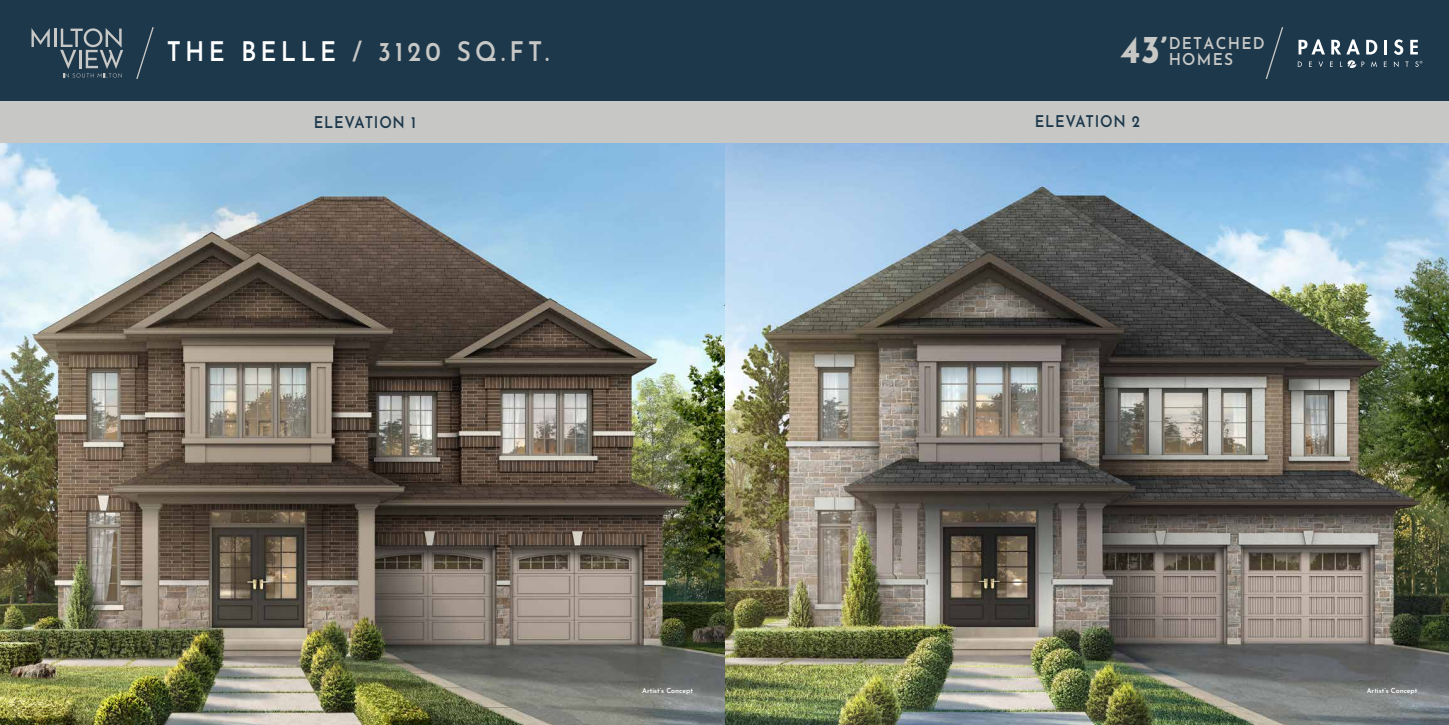
<style>
.page{position:relative;width:1449px;height:725px;background:#fff}
.page>*{position:absolute;margin:0;border:0;box-sizing:border-box;transform-origin:0 0}
.t1{font:700 39.2px "Josefin Sans";color:#c7c8c6;scale:.95 1}
.t2{font:600 27.21px "Josefin Sans";letter-spacing:.17em;color:#c7c8c6;scale:.9 1}
.t3{font:600 16.45px "Josefin Sans";letter-spacing:.08em;color:#c7c8c6;scale:.95 1}
.t4{font:600 16.28px "Josefin Sans";letter-spacing:.05em;color:#1d384b;scale:.9 1}
.t5{font:600 7px "Josefin Sans";color:#fff}
.s1{color:#fff}
</style>
<div class="page">
<div style="left:0;top:0;width:1449px;height:101px;background:#1d384b"></div>
<img style="left:0;top:142px;width:1449px;height:582px">
<div style="left:0;top:101px;width:1449px;height:41px;background:#c7c8c6"></div>
<svg style="left:32px;top:28px;width:18px;height:19px"></svg>
<hr style="left:54px;top:29px;width:3px;height:18px;background:#c7c8c6">
<svg style="left:60px;top:28px;width:63px;height:50px"></svg>
<svg style="left:1265px;top:27px;width:18px;height:52px"></svg>
<svg style="left:1299px;top:39px;width:26px;height:15px"></svg>
<svg style="left:1331px;top:39px;width:29px;height:15px"></svg>
<svg style="left:1366px;top:40px;width:11px;height:14px"></svg>
<hr style="left:1384px;top:40px;width:3px;height:14px;background:#fff">
<svg style="left:1394px;top:39px;width:9px;height:16px"></svg>
<svg style="left:1410px;top:40px;width:8px;height:14px"></svg>
<svg style="left:1298px;top:62px;width:4px;height:5px"></svg>
<svg style="left:1309px;top:62px;width:3px;height:5px"></svg>
<svg style="left:1319px;top:62px;width:4px;height:5px"></svg>
<svg style="left:1330px;top:62px;width:3px;height:5px"></svg>
<svg style="left:1371px;top:61px;width:6px;height:6px"></svg>
<svg style="left:1384px;top:62px;width:3px;height:5px"></svg>
<svg style="left:1394px;top:61px;width:5px;height:6px"></svg>
<svg style="left:1405px;top:62px;width:4px;height:5px"></svg>
<svg style="left:1348px;top:60px;width:8px;height:8px"></svg>
<svg style="left:1415px;top:61px;width:7px;height:6px"></svg>
<svg style="left:136px;top:27px;width:18px;height:52px"></svg>
<h2 class="t2" style="left:167px;top:28px;width:426px"><span class="s1">THE BELLE</span> / 3120 SQ.FT.</h2>
<h1 class="t1" style="left:1120px;top:14px;width:51px">43’</h1>
<h3 class="t3" style="left:1169px;top:29px;width:103px">DETACHED</h3>
<h3 class="t3" style="left:1169px;top:45px;width:69px">HOMES</h3>
<h3 class="t4" style="left:314px;top:108px;width:115px">ELEVATION 1</h3>
<h3 class="t4" style="left:1035px;top:107px;width:119px">ELEVATION 2</h3>
<p class="t5" style="left:642px;top:684px;width:52px">Artist’s Concept</p>
<p class="t5" style="left:1367px;top:684px;width:52px">Artist’s Concept</p>
</div>
